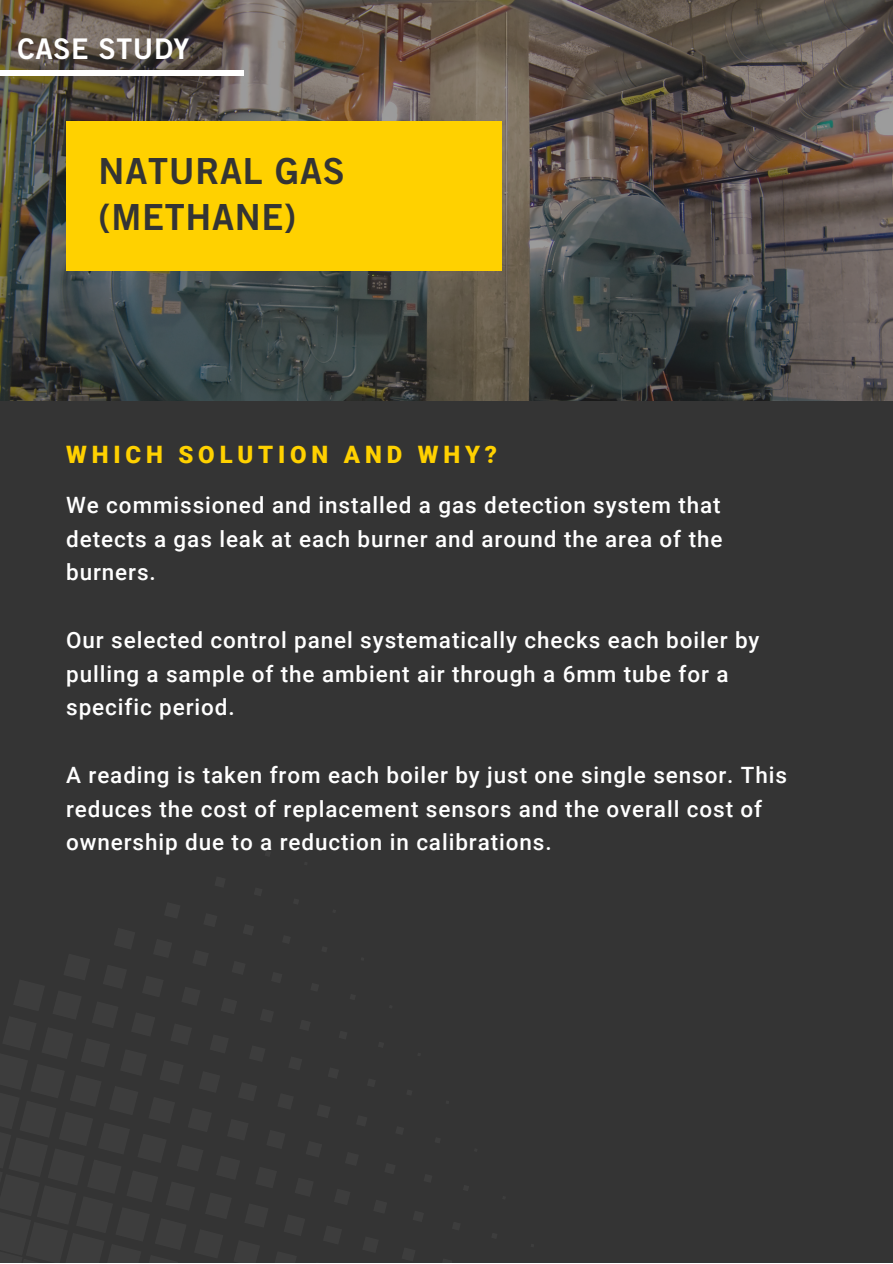
<style>
.page{position:relative;width:893px;height:1264px;background:#fff}
.page>*{position:absolute;margin:0;border:0;box-sizing:border-box;transform-origin:0 0}
.t1{font:36px/46px "Trade Gothic LT Std Bd 2";letter-spacing:.02em;color:#343434}
.t2{font:28.5px "Trade Gothic LT Std Bd 2";letter-spacing:.02em;color:#fff}
.t3{font:900 24px "Roboto";letter-spacing:.2em;color:#ffd100}
.t4{font:500 22.5px/33.8px "Roboto";letter-spacing:.04em;color:#fff}
</style>
<div class="page">
<div style="left:0;top:0;width:892px;height:1262px;background:#343434"></div>
<img style="left:0;top:0;width:892px;height:400px">
<div style="left:66px;top:121px;width:435px;height:149px;background:#ffd100"></div>
<div style="left:0;top:70px;width:243px;height:6px;background:#fff"></div>
<p class="t2" style="left:17px;top:39px;width:173px">CASE STUDY</p>
<h1 class="t1" style="left:99px;top:153px;width:247px">NATURAL GAS (METHANE)</h1>
<p class="t3" style="left:66px;top:441px;width:432px">WHICH SOLUTION AND WHY?</p>
<p class="t4" style="left:66px;top:488px;width:657px;text-align:justify">We commissioned and installed a gas detection system that detects a gas leak at each burner and around the area of the burners.</p>
<p class="t4" style="left:66px;top:623px;width:694px">Our selected control panel systematically checks each boiler by pulling a sample of the ambient air through a 6mm tube for a specific period.</p>
<p class="t4" style="left:66px;top:758px;width:722px">A reading is taken from each boiler by just one single sensor. This reduces the cost of replacement sensors and the overall cost of ownership due to a reduction in calibrations.</p>
</div>
